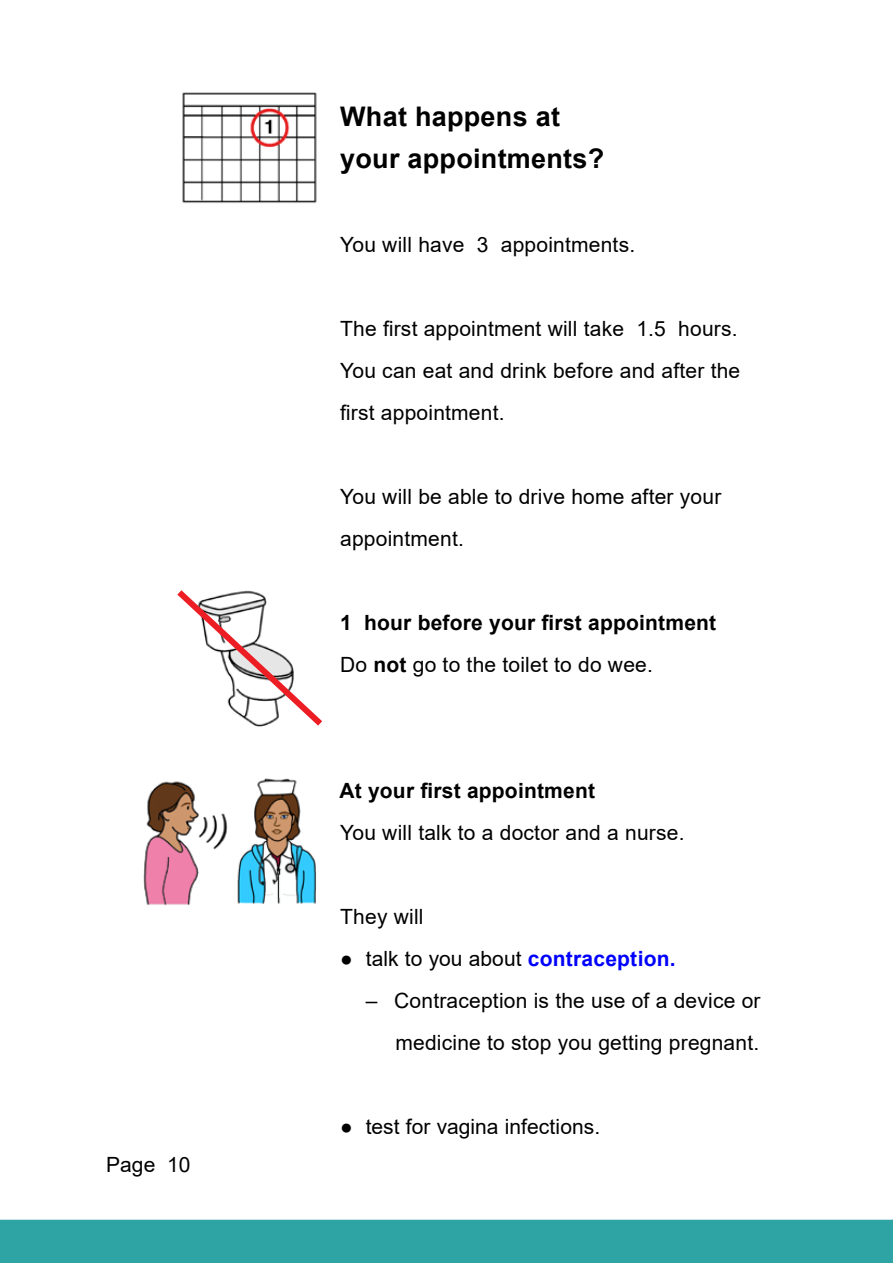
<style>
.page{position:relative;width:893px;height:1263px;background:#fff}
.page>*{position:absolute;margin:0;border:0;box-sizing:border-box;transform-origin:0 0}
.t1{font:700 27px/42px "Arial";letter-spacing:.01em;color:#000}
.t2{font:21px/42px "Arial";letter-spacing:.01em;color:#000}
.t3{font:700 21px/42px "Arial";letter-spacing:.01em;color:#000}
.s1{font-weight:400}
.s2{font-weight:700;color:#00f}
</style>
<div class="page">
<div style="left:0;top:1220px;width:893px;height:43px;background:#2fa4a4"></div>
<img style="left:182px;top:92px;width:135px;height:111px">
<svg style="left:177px;top:590px;width:145px;height:137px"></svg>
<img style="left:143px;top:781px;width:85px;height:125px">
<img style="left:237px;top:778px;width:79px;height:126px">
<p class="t2" style="left:106px;top:1143px;width:86px">Page 10</p>
<p class="t1" style="left:340px;top:96px;width:266px">What happens at your appointments?</p>
<p class="t2" style="left:340px;top:223px;width:297px">You will have 3 appointments.</p>
<p class="t2" style="left:340px;top:307px;width:402px">The first appointment will take 1.5 hours.<br>You can eat and drink before and after the first appointment.</p>
<p class="t2" style="left:340px;top:475px;width:383px">You will be able to drive home after your appointment.</p>
<p class="t3" style="left:340px;top:602px;width:378px">1 hour before your first appointment<br><span class="s1">Do</span> not <span class="s1">go to the toilet to do wee.</span></p>
<p class="t3" style="left:339px;top:770px;width:257px">At your first appointment</p>
<p class="t2" style="left:340px;top:811px;width:346px">You will talk to a doctor and a nurse.</p>
<p class="t2" style="left:340px;top:895px;width:85px">They will</p>
<p class="t2" style="left:340px;top:937px;width:337px">● talk to you about <span class="s2">contraception.</span></p>
<p class="t2" style="left:366px;top:979px;width:396px;text-align:right">– Contraception is the use of a device or medicine to stop you getting pregnant.</p>
<p class="t2" style="left:340px;top:1105px;width:262px">● test for vagina infections.</p>
</div>
